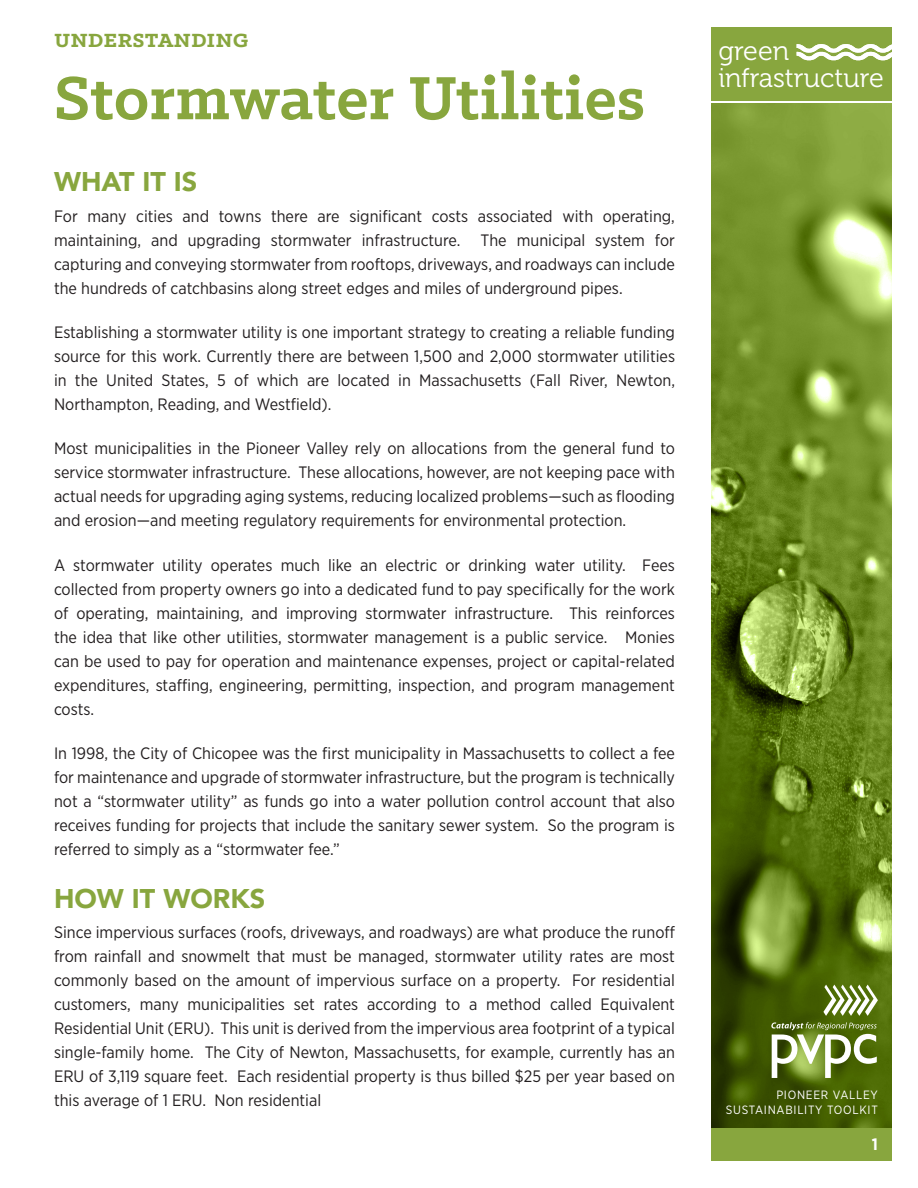
<style>
.page{position:relative;width:918px;height:1188px;background:#fff}
.page>*{position:absolute;margin:0;border:0;box-sizing:border-box;transform-origin:0 0}
.t1{font:700 69px "Klinic Slab";letter-spacing:-.005em;color:#88a63e}
.t2{font:27px/26.4px "Museo 300";color:#fff}
.t3{font:900 27px "Avenir";color:#88a63e}
.t4{font:700 27px "Klinic Slab";color:#88a63e}
.t5{font:16.5px/24px "Gotham Narrow";color:#231f20;text-align:justify}
.t6{font:700 16.5px "Gotham Narrow";color:#fff}
.t7{font:12px/14.4px "Gotham Narrow";letter-spacing:.06em;color:#fff;text-align:right}
</style>
<div class="page">
<div style="left:711px;top:103px;width:180px;height:1058px;background:#88a63e"></div>
<img style="left:711px;top:103px;width:180px;height:1025px">
<svg style="left:823px;top:985px;width:55px;height:31px;background:#99aa6f"></svg>
<svg style="left:771px;top:1022px;width:106px;height:56px;background:#8a9d5a"></svg>
<div style="left:711px;top:27px;width:180px;height:73px;background:#88a63e"></div>
<svg style="left:797px;top:44px;width:95px;height:17px"></svg>
<h2 class="t4" style="left:54px;top:21px;width:196px">understanding</h2>
<h1 class="t1" style="left:54px;top:53px;width:593px">Stormwater Utilities</h1>
<h2 class="t3" style="left:54px;top:159px;width:145px">WHAT IT IS</h2>
<p class="t5" style="left:54px;top:204px;width:623px">For many cities and towns there are significant costs associated with operating, maintaining, and upgrading stormwater infrastructure. The municipal system for capturing and conveying stormwater from rooftops, driveways, and roadways can include the hundreds of catchbasins along street edges and miles of underground pipes.</p>
<p class="t5" style="left:54px;top:320px;width:623px">Establishing a stormwater utility is one important strategy to creating a reliable funding source for this work. Currently there are between 1,500 and 2,000 stormwater utilities in the United States, 5 of which are located in Massachusetts (Fall River, Newton, Northampton, Reading, and Westfield).</p>
<p class="t5" style="left:54px;top:436px;width:623px">Most municipalities in the Pioneer Valley rely on allocations from the general fund to service stormwater infrastructure. These allocations, however, are not keeping pace with actual needs for upgrading aging systems, reducing localized problems—such as flooding and erosion—and meeting regulatory requirements for environmental protection.</p>
<p class="t5" style="left:54px;top:553px;width:623px">A stormwater utility operates much like an electric or drinking water utility. Fees collected from property owners go into a dedicated fund to pay specifically for the work of operating, maintaining, and improving stormwater infrastructure. This reinforces the idea that like other utilities, stormwater management is a public service. Monies can be used to pay for operation and maintenance expenses, project or capital-related expenditures, staffing, engineering, permitting, inspection, and program management costs.</p>
<p class="t5" style="left:54px;top:741px;width:623px">In 1998, the City of Chicopee was the first municipality in Massachusetts to collect a fee for maintenance and upgrade of stormwater infrastructure, but the program is technically not a “stormwater utility” as funds go into a water pollution control account that also receives funding for projects that include the sanitary sewer system. So the program is referred to simply as a “stormwater fee.”</p>
<h2 class="t3" style="left:54px;top:875px;width:213px">HOW IT WORKS</h2>
<p class="t5" style="left:54px;top:920px;width:623px">Since impervious surfaces (roofs, driveways, and roadways) are what produce the runoff from rainfall and snowmelt that must be managed, stormwater utility rates are most commonly based on the amount of impervious surface on a property. For residential customers, many municipalities set rates according to a method called Equivalent Residential Unit (ERU). This unit is derived from the impervious area footprint of a typical single-family home. The City of Newton, Massachusetts, for example, currently has an ERU of 3,119 square feet. Each residential property is thus billed $25 per year based on this average of 1 ERU. Non residential</p>
<h2 class="t2" style="left:718px;top:38px;width:167px">green infrastructure</h2>
<p class="t7" style="left:726px;top:1088px;width:154px">PIONEER VALLEY<br>SUSTAINABILITY TOOLKIT</p>
<p class="t6" style="left:872px;top:1134px;width:8px">1</p>
</div>
